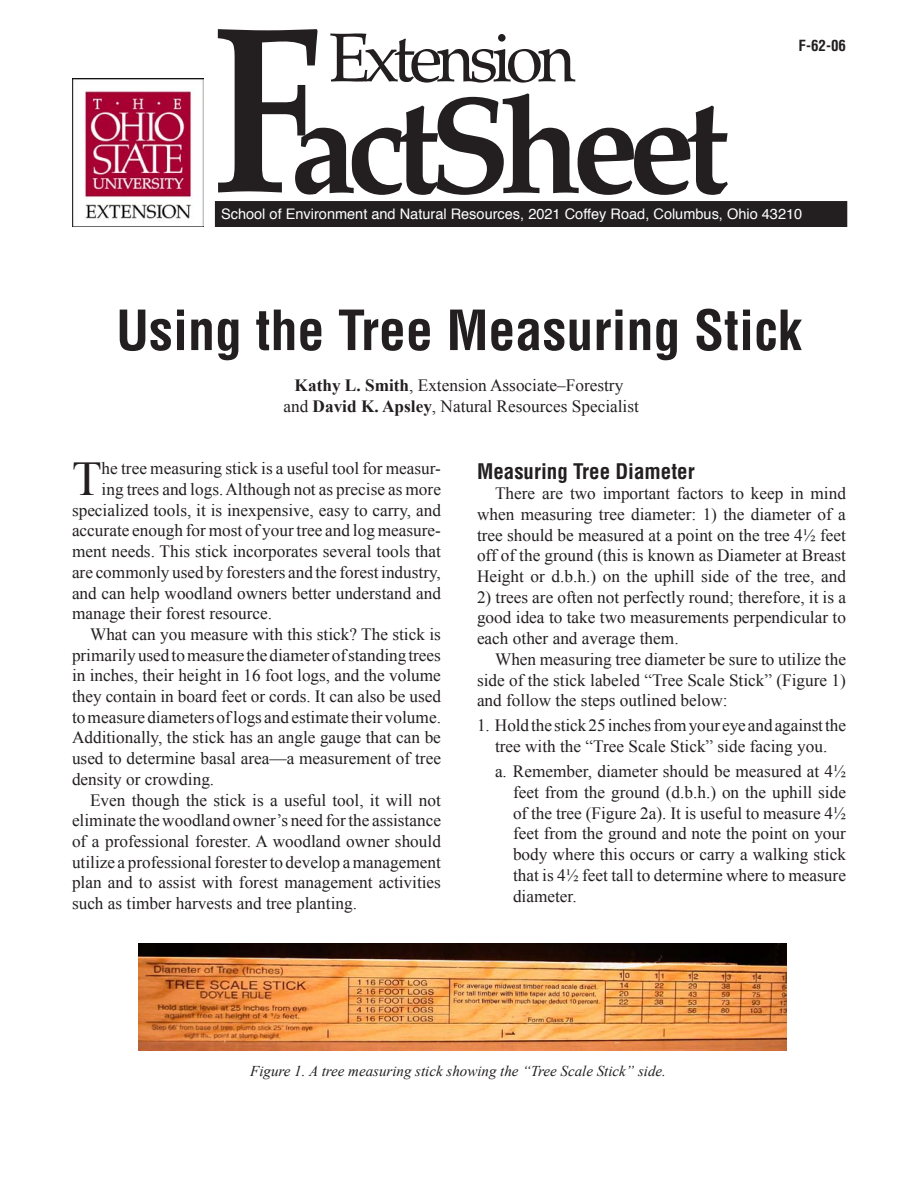
<style>
.page{position:relative;width:918px;height:1188px;background:#fff}
.page>*{position:absolute;margin:0;border:0;box-sizing:border-box;transform-origin:0 0}
.t1{font:700 137.7px "Palatino";letter-spacing:-.08em;color:#231f20}
.t2{font:68.85px "Palatino";letter-spacing:-.09em;color:#231f20}
.t3{font:700 condensed 54px "Helvetica";color:#231f20}
.t4{font:48.45px "Times New Roman";color:#231f20}
.t5{font:700 condensed 21px "Helvetica";color:#231f20}
.t6{font:17.25px/20.7px "Times New Roman";color:#231f20;text-align:justify}
.t7{font:italic 15px "Times New Roman";color:#231f20}
.t8{font:700 condensed 15px "Helvetica";color:#231f20}
.t9{font:14.55px "Helvetica";color:#fff}
.s1{font-size:237.45px}
.s2{font-weight:700}
</style>
<div class="page">
<div style="left:216px;top:202px;width:631px;height:24px;background:#231f20"></div>
<div style="left:215px;top:201px;width:632px;height:26px;border:2px solid #231f20"></div>
<img style="left:72px;top:78px;width:131px;height:148px">
<img style="left:139px;top:944px;width:647px;height:106px">
<h1 class="t1" style="left:213px;top:60px;width:518px"><span class="s1">F</span>actSheet</h1>
<p class="t8" style="left:799px;top:36px;width:49px">F-62-06</p>
<p class="t9" style="left:221px;top:201px;width:583px">School of Environment and Natural Resources, 2021 Coffey Road, Columbus, Ohio 43210</p>
<h2 class="t2" style="left:329px;top:17px;width:249px">Extension</h2>
<h3 class="t3" style="left:116px;top:298px;width:687px">Using the Tree Measuring Stick</h3>
<p class="t6" style="left:283px;top:375px;width:357px;text-align:center"><span class="s2">Kathy L. Smith</span>, Extension Associate–Forestry and <span class="s2">David K. Apsley</span>, Natural Resources Specialist</p>
<h3 class="t4" style="left:72px;top:451px;width:31px">T</h3>
<p class="t6" style="left:102px;top:458px;width:341px">he tree measuring stick is a useful tool for measur-</p>
<p class="t6" style="left:102px;top:479px;width:341px">ing trees and logs. Although not as precise as more</p>
<p class="t6" style="left:72px;top:499px;width:370px">specialized tools, it is inexpensive, easy to carry, and</p>
<p class="t6" style="left:72px;top:520px;width:370px">accurate enough for most of your tree and log measure-</p>
<p class="t6" style="left:72px;top:541px;width:370px">ment needs. This stick incorporates several tools that</p>
<p class="t6" style="left:72px;top:561px;width:370px">are commonly used by foresters and the forest industry,</p>
<p class="t6" style="left:72px;top:582px;width:370px">and can help woodland owners better understand and</p>
<p class="t6" style="left:72px;top:603px;width:202px">manage their forest resource.</p>
<p class="t6" style="left:90px;top:624px;width:352px">What can you measure with this stick? The stick is</p>
<p class="t6" style="left:72px;top:644px;width:370px">primarily used to measure the diameter of standing trees</p>
<p class="t6" style="left:72px;top:665px;width:370px">in inches, their height in 16 foot logs, and the volume</p>
<p class="t6" style="left:72px;top:686px;width:370px">they contain in board feet or cords. It can also be used</p>
<p class="t6" style="left:72px;top:706px;width:371px">to measure diameters of logs and estimate their volume.</p>
<p class="t6" style="left:72px;top:727px;width:370px">Additionally, the stick has an angle gauge that can be</p>
<p class="t6" style="left:72px;top:748px;width:371px">used to determine basal area—a measurement of tree</p>
<p class="t6" style="left:72px;top:768px;width:144px">density or crowding.</p>
<p class="t6" style="left:90px;top:789px;width:352px">Even though the stick is a useful tool, it will not</p>
<p class="t6" style="left:72px;top:810px;width:371px">eliminate the woodland owner’s need for the assistance</p>
<p class="t6" style="left:72px;top:831px;width:370px">of a professional forester. A woodland owner should</p>
<p class="t6" style="left:72px;top:851px;width:370px">utilize a professional forester to develop a management</p>
<p class="t6" style="left:72px;top:872px;width:371px">plan and to assist with forest management activities</p>
<p class="t6" style="left:72px;top:893px;width:287px">such as timber harvests and tree planting.</p>
<p class="t5" style="left:477px;top:458px;width:219px">Measuring Tree Diameter</p>
<p class="t6" style="left:477px;top:483px;width:371px;text-indent:18px">There are two important factors to keep in mind when measuring tree diameter: 1) the diameter of a tree should be measured at a point on the tree 4½ feet off of the ground (this is known as Diameter at Breast Height or d.b.h.) on the uphill side of the tree, and</p>
<p class="t6" style="left:477px;top:586px;width:370px">2) trees are often not perfectly round; therefore, it is a good idea to take two measurements perpendicular to each other and average them.</p>
<p class="t6" style="left:477px;top:649px;width:371px;text-indent:18px">When measuring tree diameter be sure to utilize the side of the stick labeled “Tree Scale Stick” (Figure 1) and follow the steps outlined below:</p>
<p class="t6" style="left:477px;top:715px;width:371px;text-align:center">1. Hold the stick 25 inches from your eye and against the tree with the “Tree Scale Stick” side facing you.</p>
<p class="t6" style="left:513px;top:761px;width:335px;text-indent:-18px">a. Remember, diameter should be measured at 4½ feet from the ground (d.b.h.) on the uphill side of the tree (Figure 2a). It is useful to measure 4½ feet from the ground and note the point on your body where this occurs or carry a walking stick that is 4½ feet tall to determine where to measure diameter.</p>
<p class="t7" style="left:250px;top:1063px;width:417px">Figure 1. A tree measuring stick showing the “Tree Scale Stick” side.</p>
</div>
